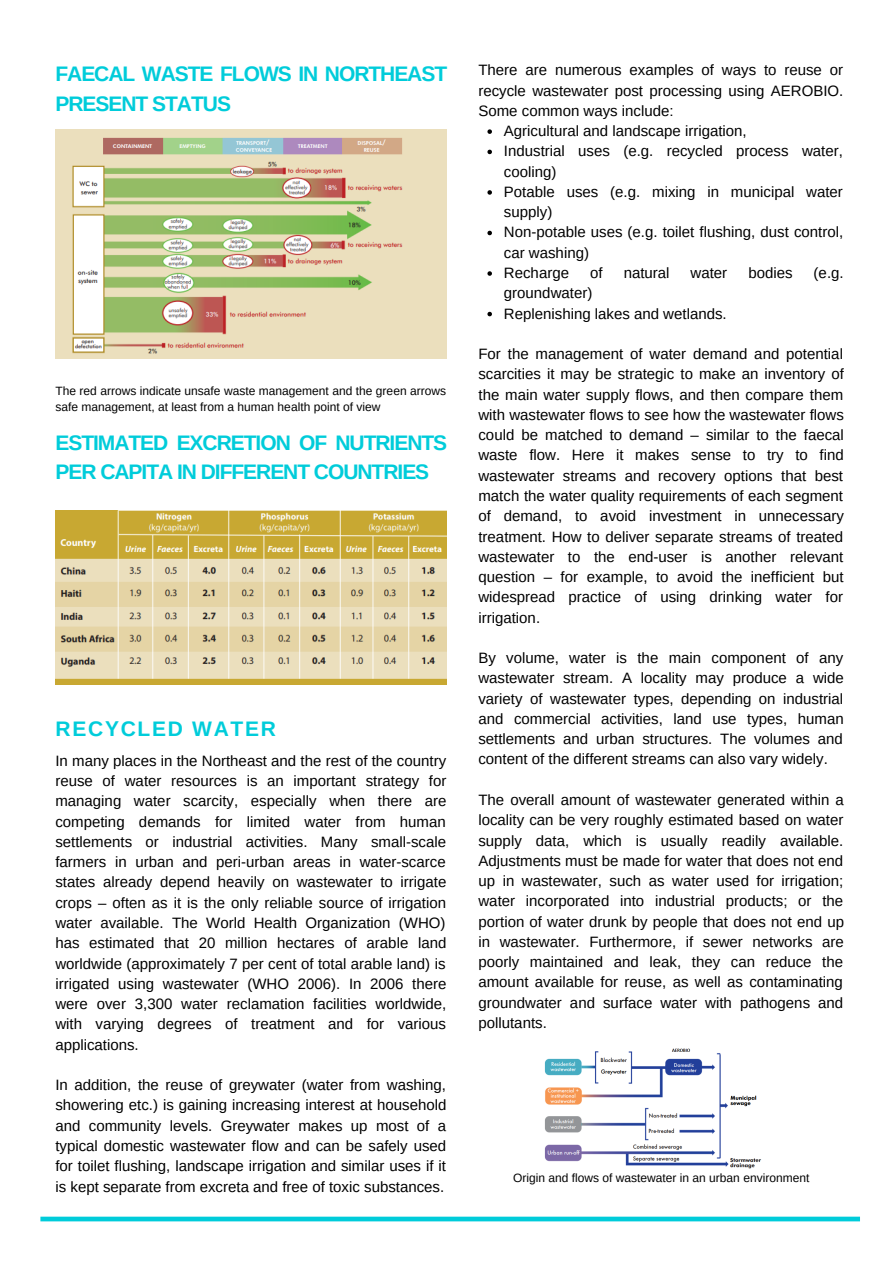
<style>
.page{position:relative;width:893px;height:1263px;background:#fff}
.page>*{position:absolute;margin:0;border:0;box-sizing:border-box;transform-origin:0 0}
.t1{font:700 21px/29.2px "Arimo";letter-spacing:-.05em;color:#00ccda}
.t2{font:700 21px "Arimo";letter-spacing:.08em;color:#00ccda}
.t3{font:15px/20.2px "Arimo";color:#000;text-align:justify}
.t4{font:12px/15.8px "Arimo";color:#000}
</style>
<div class="page">
<img style="left:55px;top:130px;width:391px;height:228px">
<img style="left:55px;top:511px;width:391px;height:173px">
<svg style="left:487px;top:129px;width:5px;height:5px"></svg>
<svg style="left:487px;top:150px;width:5px;height:4px"></svg>
<svg style="left:487px;top:190px;width:5px;height:5px"></svg>
<svg style="left:487px;top:231px;width:5px;height:4px"></svg>
<svg style="left:487px;top:271px;width:5px;height:5px"></svg>
<svg style="left:487px;top:312px;width:5px;height:4px"></svg>
<img style="left:544px;top:1051px;width:218px;height:118px">
<img style="left:671px;top:1048px;width:22px;height:6px">
<hr style="left:40px;top:1217px;width:820px;height:4px;background:#00ccda">
<p class="t1" style="left:55px;top:60px;width:393px">FAECAL WASTE FLOWS IN NORTHEAST<br>PRESENT STATUS</p>
<p class="t4" style="left:55px;top:383px;width:392px">The red arrows indicate unsafe waste management and the green arrows safe management, at least from a human health point of view</p>
<p class="t1" style="left:55px;top:428px;width:393px">ESTIMATED EXCRETION OF NUTRIENTS<br>PER CAPITA IN DIFFERENT COUNTRIES</p>
<p class="t2" style="left:56px;top:714px;width:222px">RECYCLED WATER</p>
<p class="t3" style="left:55px;top:751px;width:393px">In many places in the Northeast and the rest of the country reuse of water resources is an important strategy for managing water scarcity, especially when there are competing demands for limited water from human settlements or industrial activities. Many small-scale farmers in urban and peri-urban areas in water-scarce states already depend heavily on wastewater to irrigate crops – often as it is the only reliable source of irrigation water available. The World Health Organization (WHO) has estimated that 20 million hectares of arable land worldwide (approximately 7 per cent of total arable land) is irrigated using wastewater (WHO 2006). In 2006 there were over 3,300 water reclamation facilities worldwide, with varying degrees of treatment and for various applications.</p>
<p class="t3" style="left:55px;top:1075px;width:393px">In addition, the reuse of greywater (water from washing, showering etc.) is gaining increasing interest at household and community levels. Greywater makes up most of a typical domestic wastewater flow and can be safely used for toilet flushing, landscape irrigation and similar uses if it is kept separate from excreta and free of toxic substances.</p>
<p class="t3" style="left:478px;top:60px;width:366px">There are numerous examples of ways to reuse or recycle wastewater post processing using AEROBIO.<br>Some common ways include:</p>
<p class="t3" style="left:504px;top:121px;width:341px;text-align:left">Agricultural and landscape irrigation,<br>Industrial uses (e.g. recycled process water, cooling)<br>Potable uses (e.g. mixing in municipal water supply)<br>Non-potable uses (e.g. toilet flushing, dust control, car washing)<br>Recharge</p>
<p class="t3" style="left:590px;top:263px;width:14px">of</p>
<p class="t3" style="left:624px;top:263px;width:47px">natural</p>
<p class="t3" style="left:691px;top:263px;width:38px">water</p>
<p class="t3" style="left:748px;top:263px;width:46px">bodies</p>
<p class="t3" style="left:814px;top:263px;width:32px">(e.g.</p>
<p class="t3" style="left:504px;top:283px;width:224px">groundwater)<br>Replenishing lakes and wetlands.</p>
<p class="t3" style="left:478px;top:344px;width:367px">For the management of water demand and potential scarcities it may be strategic to make an inventory of the main water supply flows, and then compare them with wastewater flows to see how the wastewater flows could be matched to demand – similar to the faecal waste flow. Here it makes sense to try to find wastewater streams and recovery options that best match the water quality requirements of each segment of demand, to avoid investment in unnecessary treatment. How to deliver separate streams of treated wastewater to the end-user is another relevant question – for example, to avoid the inefficient but widespread practice of using drinking water for irrigation.</p>
<p class="t3" style="left:478px;top:648px;width:367px">By volume, water is the main component of any wastewater stream. A locality may produce a wide variety of wastewater types, depending on industrial and commercial activities, land use types, human settlements and urban structures. The volumes and content of the different streams can also vary widely.</p>
<p class="t3" style="left:478px;top:790px;width:367px">The overall amount of wastewater generated within a locality can be very roughly estimated based on water supply data, which is usually readily available.<br>Adjustments must be made for water that does not end up in wastewater, such as water used for irrigation; water incorporated into industrial products; or the portion of water drunk by people that does not end up in wastewater. Furthermore, if sewer networks are poorly maintained and leak, they can reduce the amount available for reuse, as well as contaminating groundwater and surface water with pathogens and pollutants.</p>
<p class="t4" style="left:513px;top:1170px;width:298px">Origin and flows of wastewater in an urban environment</p>
</div>
